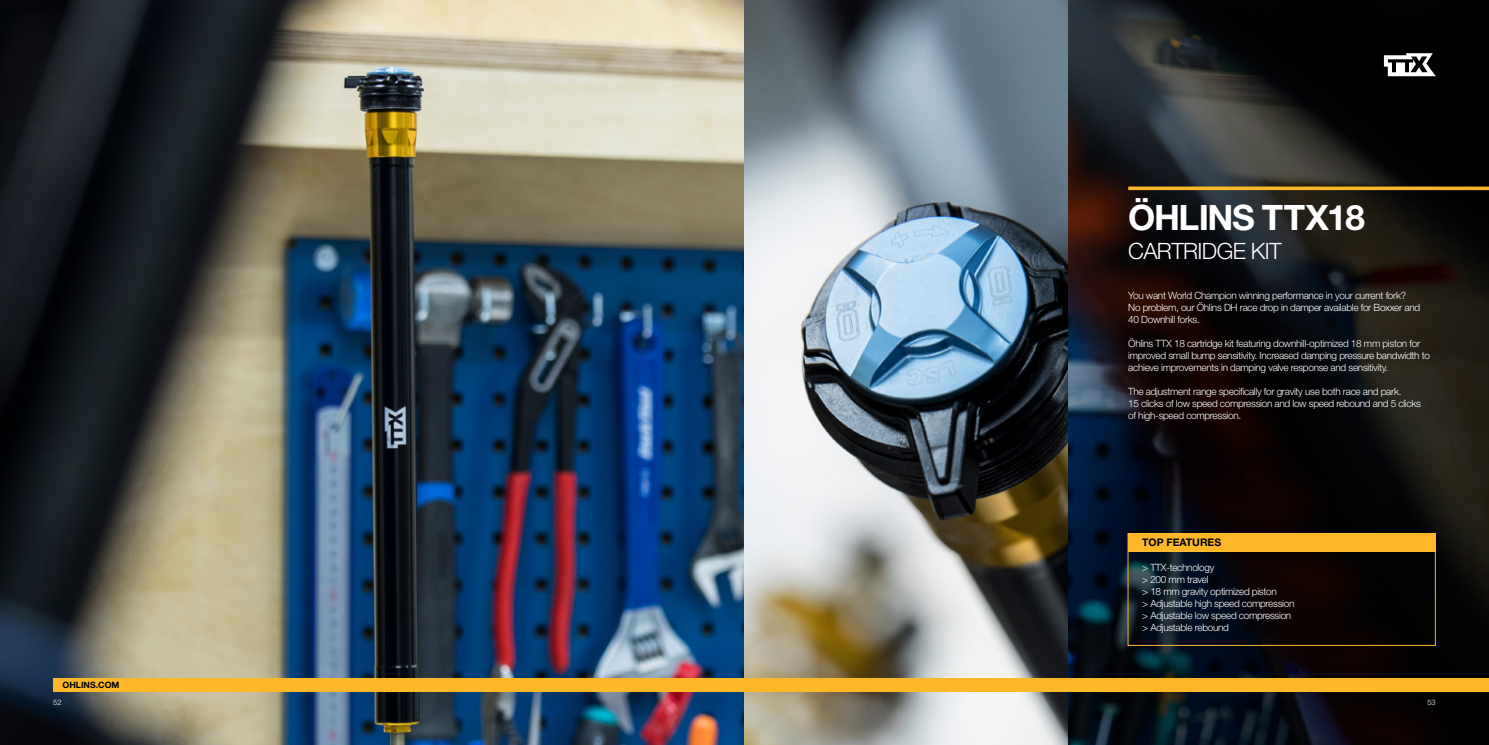
<style>
.page{position:relative;width:1489px;height:745px;background:#fff}
.page>*{position:absolute;margin:0;border:0;box-sizing:border-box;transform-origin:0 0}
.t1{font:700 35px "Helvetica Neue LT Std";letter-spacing:-.04em;color:#fff}
.t2{font:300 22.5px "Helvetica Neue LT Std";letter-spacing:-.03em;color:#fff}
.t3{font:700 10.5px "Helvetica Neue LT Std";color:#000}
.t4{font:300 10px/12px "Helvetica Neue LT Std";letter-spacing:-.03em;color:#fff}
.t5{font:700 8.75px "Helvetica Neue LT Std";color:#000}
.t6{font:300 7.5px "Helvetica Neue LT Std";color:#fff}
</style>
<div class="page">
<img style="left:0;top:0;width:1488px;height:744px">
<img style="left:744px;top:0;width:323px;height:744px">
<svg style="left:1383px;top:53px;width:52px;height:23px"></svg>
<div style="left:1127px;top:533px;width:308px;height:18px;background:#fdb728"></div>
<div style="left:1127px;top:533px;width:308px;height:112px;border:1px solid #fdb728"></div>
<svg style="left:1128px;top:186px;width:360px;height:4px"></svg>
<div style="left:53px;top:677px;width:1435px;height:14px;background:#fdb728"></div>
<h1 class="t1" style="left:1128px;top:196px;width:238px">ÖHLINS TTX18</h1>
<h2 class="t2" style="left:1128px;top:237px;width:155px">CARTRIDGE KIT</h2>
<p class="t4" style="left:1128px;top:289px;width:293px">You want World Champion winning performance in your current fork?<br>No problem, our Öhlins DH race drop in damper available for Boxxer and<br>40 Downhill forks.</p>
<p class="t4" style="left:1128px;top:337px;width:303px">Öhlins TTX 18 cartridge kit featuring downhill-optimized 18 mm piston for improved small bump sensitivity. Increased damping pressure bandwidth to achieve improvements in damping valve response and sensitivity.</p>
<p class="t4" style="left:1128px;top:385px;width:294px">The adjustment range specifically for gravity use both race and park.<br>15 clicks of low speed compression and low speed rebound and 5 clicks of high-speed compression.</p>
<p class="t5" style="left:63px;top:679px;width:58px">OHLINS.COM</p>
<p class="t3" style="left:1142px;top:536px;width:80px">TOP FEATURES</p>
<p class="t4" style="left:1142px;top:561px;width:154px">&gt; TTX-technology<br>&gt; 200 mm travel<br>&gt; 18 mm gravity optimized piston<br>&gt; Adjustable high speed compression &gt; Adjustable low speed compression &gt; Adjustable rebound</p>
<p class="t6" style="left:53px;top:697px;width:10px">52</p>
<p class="t6" style="left:1427px;top:697px;width:10px">53</p>
</div>
